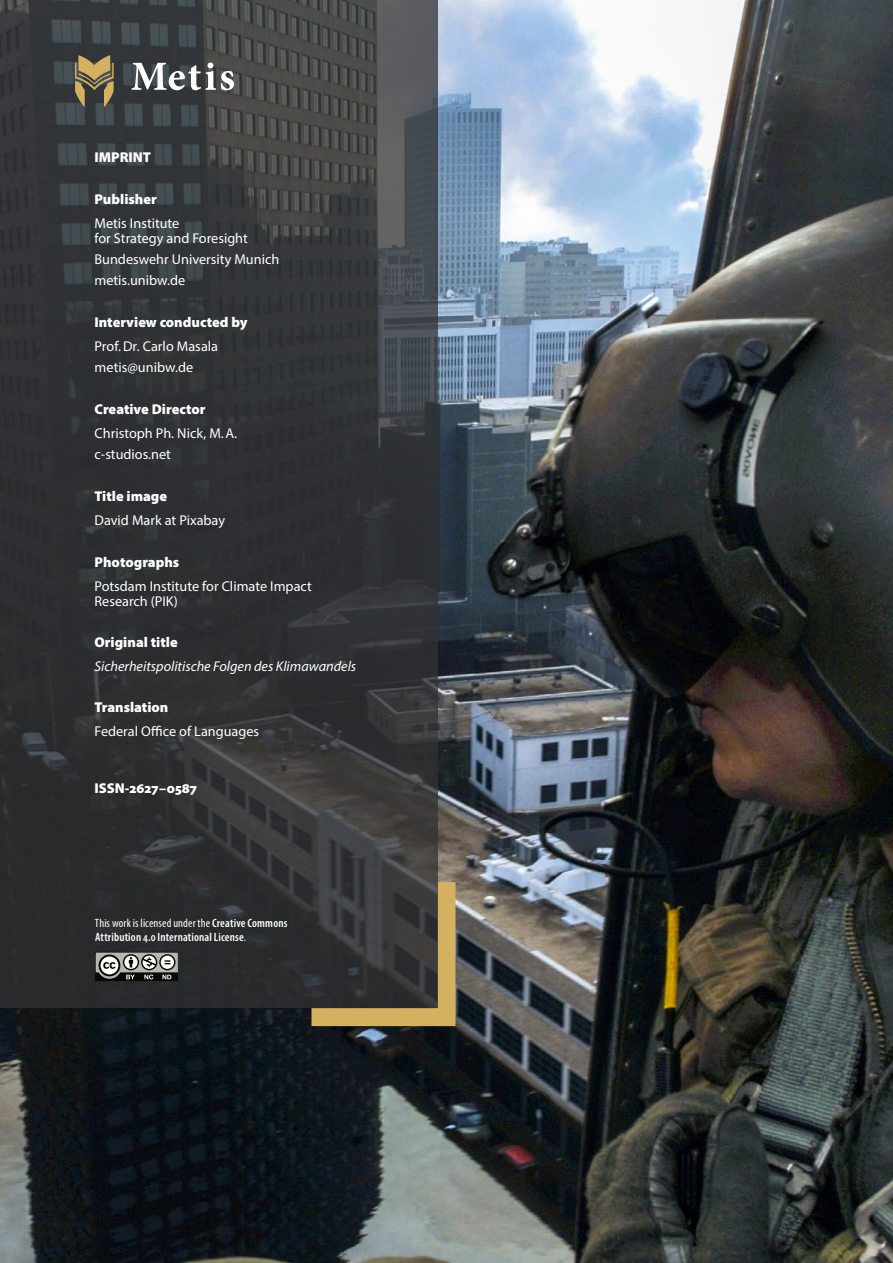
<style>
.page{position:relative;width:893px;height:1263px;background:#fff}
.page>*{position:absolute;margin:0;border:0;box-sizing:border-box;transform-origin:0 0}
.t1{font:14.25px/21px "Myriad Pro";color:#fff}
.t2{font:900 14.25px "Myriad Pro";color:#fff}
.t3{font:italic 14.25px "Myriad Pro";color:#fff}
.t4{font:600 condensed 12px/13.5px "Myriad Pro";letter-spacing:.015em;color:#fff}
.s1{font-weight:400}
</style>
<div class="page">
<img style="left:0;top:0;width:893px;height:1263px">
<div style="left:311px;top:882px;width:144px;height:144px;background:#d3b15e"></div>
<svg style="left:0;top:0;width:438px;height:1008px;background:#343638"></svg>
<svg style="left:132px;top:63px;width:102px;height:27px"></svg>
<svg style="left:75px;top:55px;width:39px;height:52px;background:#82744e"></svg>
<svg style="left:95px;top:952px;width:84px;height:29px"></svg>
<p class="t2" style="left:94px;top:148px;width:58px">IMPRINT</p>
<p class="t2" style="left:94px;top:190px;width:64px">Publisher</p>
<p class="t1" style="left:94px;top:215px;width:155px;line-height:15px">Metis Institute<br>for Strategy and Foresight</p>
<p class="t1" style="left:94px;top:249px;width:186px">Bundeswehr University Munich metis.unibw.de</p>
<p class="t2" style="left:94px;top:313px;width:155px">Interview conducted by</p>
<p class="t1" style="left:94px;top:335px;width:125px">Prof.Dr. Carlo Masala metis@unibw.de</p>
<p class="t2" style="left:94px;top:400px;width:113px">Creative Director</p>
<p class="t1" style="left:94px;top:422px;width:144px">Christoph Ph. Nick, M.A. c-studios.net</p>
<p class="t2" style="left:94px;top:487px;width:74px">Title image</p>
<p class="t1" style="left:94px;top:509px;width:132px">David Mark at Pixabay</p>
<p class="t2" style="left:94px;top:553px;width:86px">Photographs</p>
<p class="t1" style="left:94px;top:578px;width:219px;line-height:15px">Potsdam Institute for Climate Impact<br>Research (PIK)</p>
<p class="t2" style="left:94px;top:633px;width:85px">Original title</p>
<p class="t3" style="left:94px;top:658px;width:263px">Sicherheitspolitische Folgen des Klimawandels</p>
<p class="t2" style="left:94px;top:698px;width:76px">Translation</p>
<p class="t1" style="left:94px;top:721px;width:166px">Federal Office of Languages</p>
<p class="t2" style="left:94px;top:778px;width:104px">ISSN-2627–0587</p>
<p class="t4" style="left:95px;top:916px;width:194px"><span class="s1">This work is licensed under the</span> Creative Commons<br>Attribution 4.0 International License<span class="s1">.</span></p>
</div>
